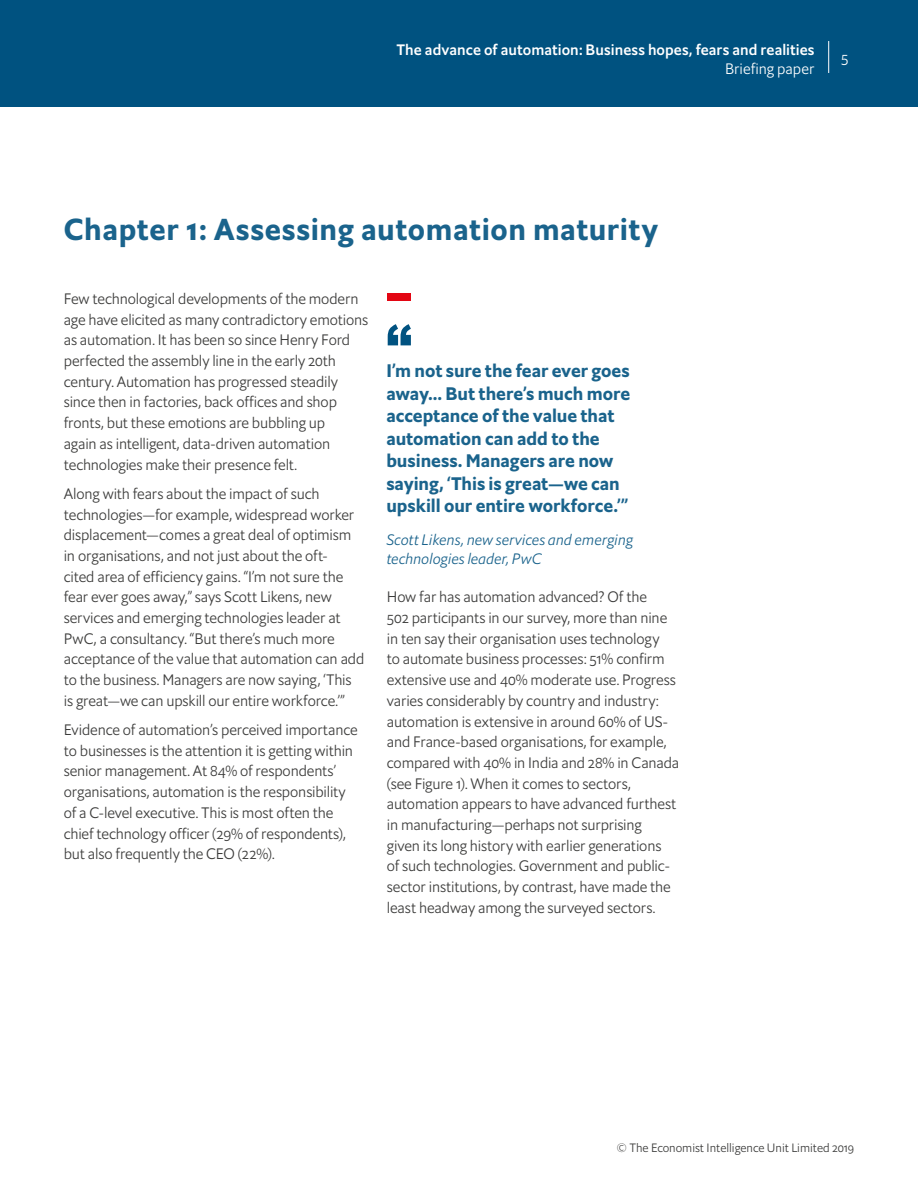
<style>
.page{position:relative;width:918px;height:1188px;background:#fff}
.page>*{position:absolute;margin:0;border:0;box-sizing:border-box;transform-origin:0 0}
.t1{font:700 30px "Econ Sans OS";letter-spacing:.02em;color:#1a638c}
.t2{font:700 18px/22.5px "Econ Sans OS";letter-spacing:-.005em;color:#1a638c}
.t3{font:300 15px/20.7px "Econ Sans OS";letter-spacing:-.01em;color:#3c3c3b}
.t4{font:italic 300 15px/19.5px "Econ Sans OS";color:#1a638c}
.t5{font:500 15px "Econ Sans OS";letter-spacing:.005em;color:#fff}
.t6{font:300 15px "Econ Sans OS";color:#fff}
.t7{font:300 12px "Econ Sans OS";color:#3c3c3b}
</style>
<div class="page">
<div style="left:0;top:0;width:918px;height:106px;background:#005280"></div>
<hr style="left:828px;top:41px;width:1px;height:32px;background:#fff">
<div style="left:388px;top:293px;width:23px;height:7px;background:#e30613"></div>
<svg style="left:388px;top:324px;width:23px;height:21px"></svg>
<p class="t5" style="left:396px;top:40px;width:420px">The advance of automation: Business hopes, fears and realities</p>
<p class="t6" style="left:725px;top:59px;width:91px">Briefing paper</p>
<p class="t6" style="left:841px;top:48px;width:9px">5</p>
<h1 class="t1" style="left:64px;top:210px;width:596px">Chapter 1: Assessing automation maturity</h1>
<p class="t3" style="left:64px;top:288px;width:306px">Few technological developments of the modern age have elicited as many contradictory emotions as automation. It has been so since Henry Ford perfected the assembly line in the early 20th century. Automation has progressed steadily since then in factories, back offices and shop fronts, but these emotions are bubbling up<br>again as intelligent, data-driven automation technologies make their presence felt.</p>
<p class="t3" style="left:64px;top:483px;width:302px">Along with fears about the impact of such technologies—for example, widespread worker displacement—comes a great deal of optimism in organisations, and not just about the oft-<br>cited area of efficiency gains. “I’m not sure the fear ever goes away,” says Scott Likens, new services and emerging technologies leader at PwC, a consultancy. “But there’s much more acceptance of the value that automation can add to the business. Managers are now saying, ‘This is great—we can upskill our entire workforce.’”</p>
<p class="t3" style="left:64px;top:719px;width:295px">Evidence of automation’s perceived importance to businesses is the attention it is getting within senior management. At 84% of respondents’ organisations, automation is the responsibility of a C-level executive. This is most often the chief technology officer (29% of respondents), but also frequently the CEO (22%).</p>
<p class="t2" style="left:386px;top:360px;width:245px">I’m not sure the fear ever goes away... But there’s much more acceptance of the value that automation can add to the business. Managers are now saying, ‘This is great—we can upskill our entire workforce.’”</p>
<p class="t4" style="left:386px;top:529px;width:248px">Scott Likens, new services and emerging technologies leader, PwC</p>
<p class="t3" style="left:387px;top:587px;width:294px">How far has automation advanced? Of the<br>502 participants in our survey, more than nine in ten say their organisation uses technology<br>to automate business processes: 51% confirm extensive use and 40% moderate use. Progress varies considerably by country and industry: automation is extensive in around 60% of US&shy;and France-based organisations, for example, compared with 40% in India and 28% in Canada (see Figure 1). When it comes to sectors, automation appears to have advanced furthest in manufacturing—perhaps not surprising<br>given its long history with earlier generations<br>of such technologies. Government and public&shy;sector institutions, by contrast, have made the least headway among the surveyed sectors.</p>
<p class="t7" style="left:617px;top:1140px;width:239px">© The Economist Intelligence Unit Limited 2019</p>
</div>
